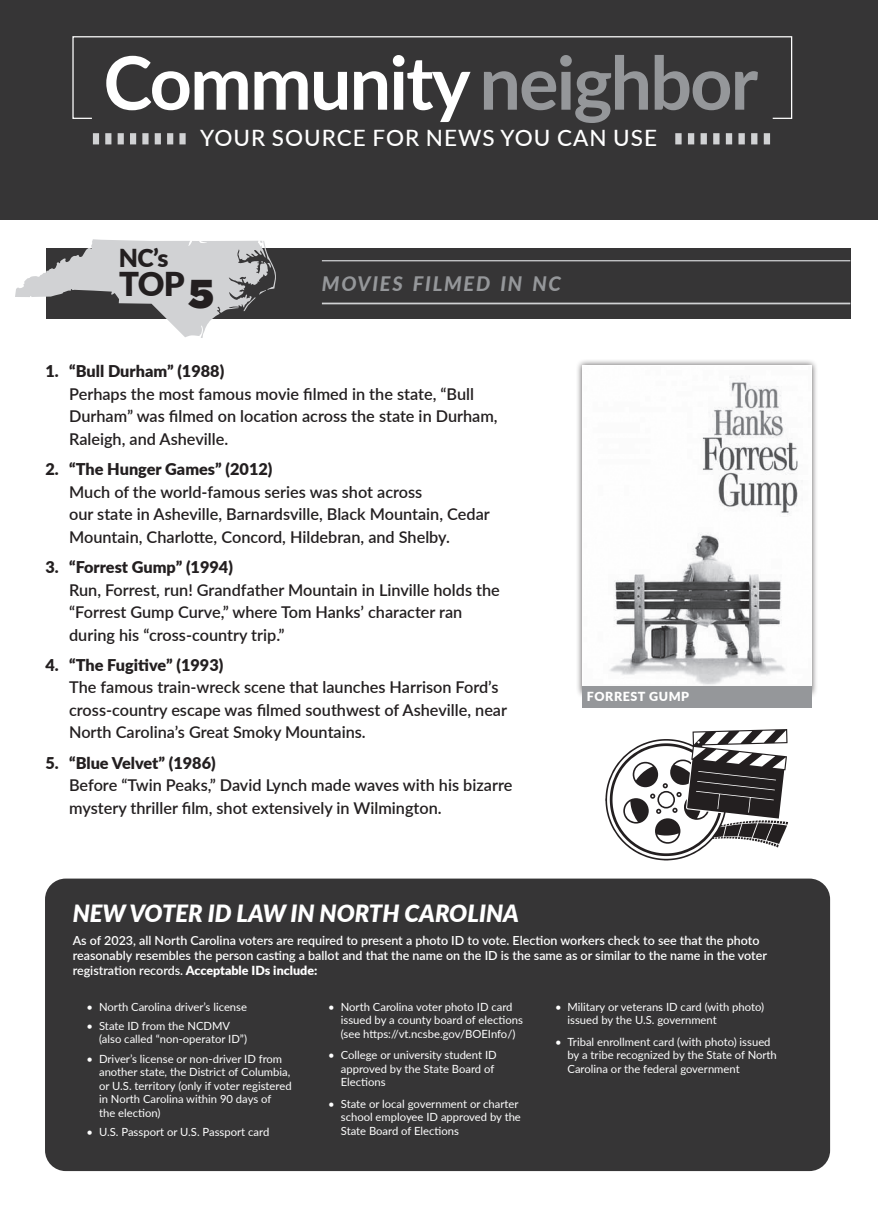
<style>
.page{position:relative;width:878px;height:1215px;background:#fff}
.page>*{position:absolute;margin:0;border:0;box-sizing:border-box;transform-origin:0 0}
.t1{font:700 73.75px "Lato";letter-spacing:-.025em;color:#fff}
.t2{font:900 32.88px "Lato";color:#231f20}
.t3{font:900 24.75px "Lato";color:#231f20}
.t4{font:italic 900 23.75px "Lato";color:#fff}
.t5{font:500 22.5px "Lato";letter-spacing:.045em;color:#fff}
.t6{font:italic 800 20px "Lato";letter-spacing:.085em;color:#95979a}
.t7{font:600 16.25px/22.5px "Lato";color:#231f20}
.t8{font:900 16.25px "Lato";color:#231f20}
.t9{font:600 12.5px/15px "Lato";color:#fff}
.t10{font:900 12.5px "Lato";letter-spacing:.045em;color:#fff}
.t11{font:11.25px/13.5px "Lato";color:#fff}
.s1{color:#95979a}
.s2{font-family:"Gotham";font-size:40.25px}
.s3{font-weight:900}
</style>
<div class="page">
<div style="left:46px;top:248px;width:804px;height:71px;background:#363536"></div>
<div style="left:576px;top:359px;width:242px;height:340px;background:#231f20;opacity:.75"></div>
<img style="left:584px;top:367px;width:226px;height:319px">
<div style="left:582px;top:686px;width:230px;height:21px;background:#95979a"></div>
<hr style="left:322px;top:260px;width:528px;height:1px;background:#d1d2d4">
<hr style="left:322px;top:303px;width:528px;height:1px;background:#d1d2d4">
<svg style="left:15px;top:239px;width:261px;height:99px"></svg>
<div style="left:0;top:0;width:877px;height:219px;background:#363536"></div>
<svg style="left:72px;top:36px;width:720px;height:83px"></svg>
<svg style="left:93px;top:133px;width:93px;height:11px"></svg>
<svg style="left:675px;top:133px;width:95px;height:11px"></svg>
<div style="left:45px;top:879px;width:785px;height:292px;background:#363536;border-radius:21px"></div>
<svg style="left:605px;top:729px;width:183px;height:131px"></svg>
<h1 class="t1" style="left:103px;top:29px;width:656px">Community<span class="s1">neighbor</span></h1>
<h3 class="t5" style="left:200px;top:122px;width:458px">YOUR SOURCE FOR NEWS YOU CAN USE</h3>
<h3 class="t3" style="left:119px;top:239px;width:51px">NC’s</h3>
<h2 class="t2" style="left:119px;top:259px;width:96px">TOP<span class="s2">5</span></h2>
<h3 class="t6" style="left:322px;top:269px;width:240px">MOVIES FILMED IN NC</h3>
<h3 class="t8" style="left:45px;top:359px;width:180px">1. “Bull Durham” (1988)</h3>
<h3 class="t7" style="left:69px;top:382px;width:430px">Perhaps the most famous movie filmed in the state, “Bull<br>Durham” was filmed on location across the state in Durham,<br>Raleigh, and Asheville.</h3>
<h3 class="t8" style="left:45px;top:457px;width:228px">2. “The Hunger Games” (2012)</h3>
<h3 class="t7" style="left:69px;top:480px;width:422px">Much of the world-famous series was shot across<br>our state in Asheville, Barnardsville, Black Mountain, Cedar<br>Mountain, Charlotte, Concord, Hildebran, and Shelby.</h3>
<h3 class="t8" style="left:45px;top:555px;width:189px">3. “Forrest Gump” (1994)</h3>
<h3 class="t7" style="left:69px;top:578px;width:432px">Run, Forrest, run! Grandfather Mountain in Linville holds the “Forrest Gump Curve,” where Tom Hanks’ character ran during his “cross-country trip.”</h3>
<h3 class="t8" style="left:45px;top:653px;width:179px">4. “The Fugitive” (1993)</h3>
<h3 class="t7" style="left:69px;top:676px;width:439px">The famous train-wreck scene that launches Harrison Ford’s cross-country escape was filmed southwest of Asheville, near<br>North Carolina’s Great Smoky Mountains.</h3>
<h3 class="t8" style="left:45px;top:751px;width:172px">5. “Blue Velvet” (1986)</h3>
<h3 class="t7" style="left:69px;top:773px;width:444px">Before “Twin Peaks,” David Lynch made waves with his bizarre mystery thriller film, shot extensively in Wilmington.</h3>
<p class="t10" style="left:587px;top:687px;width:104px">FORREST GUMP</p>
<h3 class="t4" style="left:73px;top:896px;width:448px">NEW VOTER ID LAW IN NORTH CAROLINA</h3>
<p class="t9" style="left:73px;top:933px;width:696px">As of 2023, all North Carolina voters are required to present a photo ID to vote. Election workers check to see that the photo reasonably resembles the person casting a ballot and that the name on the ID is the same as or similar to the name in the voter registration records. <span class="s3">Acceptable IDs include:</span></p>
<p class="t11" style="left:87px;top:999px;width:162px">• North Carolina driver’s license</p>
<p class="t11" style="left:99px;top:1019px;width:149px;text-indent:-12px">• State ID from the NCDMV (also called “non-operator ID”)</p>
<p class="t11" style="left:99px;top:1051px;width:194px;text-indent:-12px">• Driver’s license or non-driver ID from another state, the District of Columbia, or U.S. territory (only if voter registered in North Carolina within 90 days of<br>the election)</p>
<p class="t11" style="left:87px;top:1125px;width:184px">• U.S. Passport or U.S. Passport card</p>
<p class="t11" style="left:567px;top:999px;width:198px;text-indent:-12px">• Military or veterans ID card (with photo) issued by the U.S. government</p>
<p class="t11" style="left:567px;top:1034px;width:211px;text-indent:-12px">• Tribal enrollment card (with photo) issued by a tribe recognized by the State of North<br>Carolina or the federal government</p>
<p class="t11" style="left:341px;top:999px;width:183px;text-indent:-12px">• North Carolina voter photo ID card issued by a county board of elections (see https://vt.ncsbe.gov/BOEInfo/)</p>
<p class="t11" style="left:341px;top:1048px;width:157px;text-indent:-12px">• College or university student ID approved by the State Board of<br>Elections</p>
<p class="t11" style="left:341px;top:1096px;width:182px;text-indent:-12px">• State or local government or charter school employee ID approved by the<br>State Board of Elections</p>
</div>
